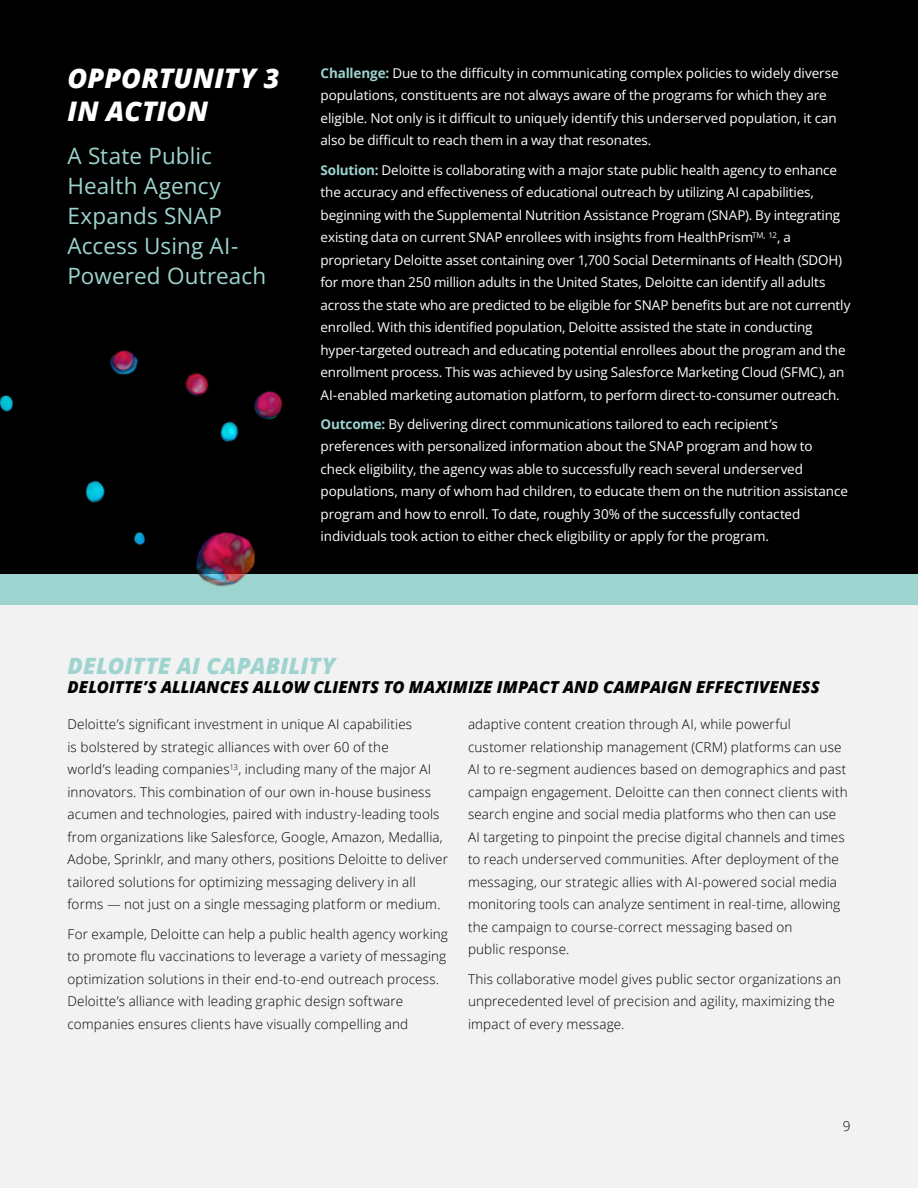
<style>
.page{position:relative;width:918px;height:1188px;background:#f2f2f2}
.page>*{position:absolute;margin:0;border:0;box-sizing:border-box;transform-origin:0 0}
.t1{font:italic 800 27px/32.4px "Open Sans";letter-spacing:.01em;color:#fff}
.t2{font:22.5px/30px "Open Sans";letter-spacing:.005em;color:#9dd4cf}
.t3{font:italic 800 22.5px "Open Sans";letter-spacing:.01em;color:#9dd4cf}
.t4{font:italic 800 16.5px "Open Sans";letter-spacing:.005em;color:#000}
.t5{font:13.5px/22.5px "Open Sans";letter-spacing:-.01em;color:#fff}
.t6{font:300 13.5px/22.5px "Open Sans";letter-spacing:.01em;color:#000}
.s1{font-weight:700;color:#9dd4cf}
</style>
<div class="page">
<div style="left:0;top:0;width:918px;height:605px;background:#000"></div>
<div style="left:0;top:575px;width:918px;height:30px;background:#9dd4cf"></div>
<img style="left:0;top:350px;width:298px;height:237px">
<h1 class="t1" style="left:68px;top:61px;width:213px">OPPORTUNITY 3<br>IN ACTION</h1>
<h2 class="t2" style="left:68px;top:140px;width:200px">A State Public<br>Health Agency<br>Expands SNAP<br>Access Using AI-<br>Powered Outreach</h2>
<p class="t5" style="left:321px;top:61px;width:520px"><span class="s1">Challenge:</span> Due to the difficulty in communicating complex policies to widely diverse populations, constituents are not always aware of the programs for which they are eligible. Not only is it difficult to uniquely identify this underserved population, it can also be difficult to reach them in a way that resonates.</p>
<p class="t5" style="left:321px;top:158px;width:531px"><span class="s1">Solution:</span> Deloitte is collaborating with a major state public health agency to enhance the accuracy and effectiveness of educational outreach by utilizing AI capabilities, beginning with the Supplemental Nutrition Assistance Program (SNAP). By integrating existing data on current SNAP enrollees with insights from HealthPrism<sup>TM,</sup> <sup>12</sup>, a proprietary Deloitte asset containing over 1,700 Social Determinants of Health (SDOH) for more than 250 million adults in the United States, Deloitte can identify all adults across the state who are predicted to be eligible for SNAP benefits but are not currently enrolled. With this identified population, Deloitte assisted the state in conducting hyper-targeted outreach and educating potential enrollees about the program and the enrollment process. This was achieved by using Salesforce Marketing Cloud (SFMC), an AI-enabled marketing automation platform, to perform direct-to-consumer outreach.</p>
<p class="t5" style="left:321px;top:412px;width:529px"><span class="s1">Outcome:</span> By delivering direct communications tailored to each recipient’s preferences with personalized information about the SNAP program and how to check eligibility, the agency was able to successfully reach several underserved populations, many of whom had children, to educate them on the nutrition assistance program and how to enroll. To date, roughly 30% of the successfully contacted individuals took action to either check eligibility or apply for the program.</p>
<h2 class="t3" style="left:68px;top:648px;width:269px">DELOITTE AI CAPABILITY</h2>
<p class="t4" style="left:68px;top:675px;width:754px">DELOITTE’S ALLIANCES ALLOW CLIENTS TO MAXIMIZE IMPACT AND CAMPAIGN EFFECTIVENESS</p>
<p class="t6" style="left:67px;top:713px;width:382px">Deloitte’s significant investment in unique AI capabilities<br>is bolstered by strategic alliances with over 60 of the<br>world’s leading companies<sup>13</sup>, including many of the major AI innovators. This combination of our own in-house business acumen and technologies, paired with industry-leading tools from organizations like Salesforce, Google, Amazon, Medallia, Adobe, Sprinklr, and many others, positions Deloitte to deliver tailored solutions for optimizing messaging delivery in all forms — not just on a single messaging platform or medium.</p>
<p class="t6" style="left:67px;top:922px;width:382px">For example, Deloitte can help a public health agency working to promote flu vaccinations to leverage a variety of messaging optimization solutions in their end-to-end outreach process.<br>Deloitte’s alliance with leading graphic design software companies ensures clients have visually compelling and</p>
<p class="t6" style="left:468px;top:713px;width:381px">adaptive content creation through AI, while powerful customer relationship management (CRM) platforms can use AI to re-segment audiences based on demographics and past campaign engagement. Deloitte can then connect clients with search engine and social media platforms who then can use AI targeting to pinpoint the precise digital channels and times to reach underserved communities. After deployment of the messaging, our strategic allies with AI-powered social media monitoring tools can analyze sentiment in real-time, allowing the campaign to course-correct messaging based on<br>public response.</p>
<p class="t6" style="left:468px;top:967px;width:375px">This collaborative model gives public sector organizations an unprecedented level of precision and agility, maximizing the impact of every message.</p>
<p class="t6" style="left:843px;top:1114px;width:9px">9</p>
</div>
